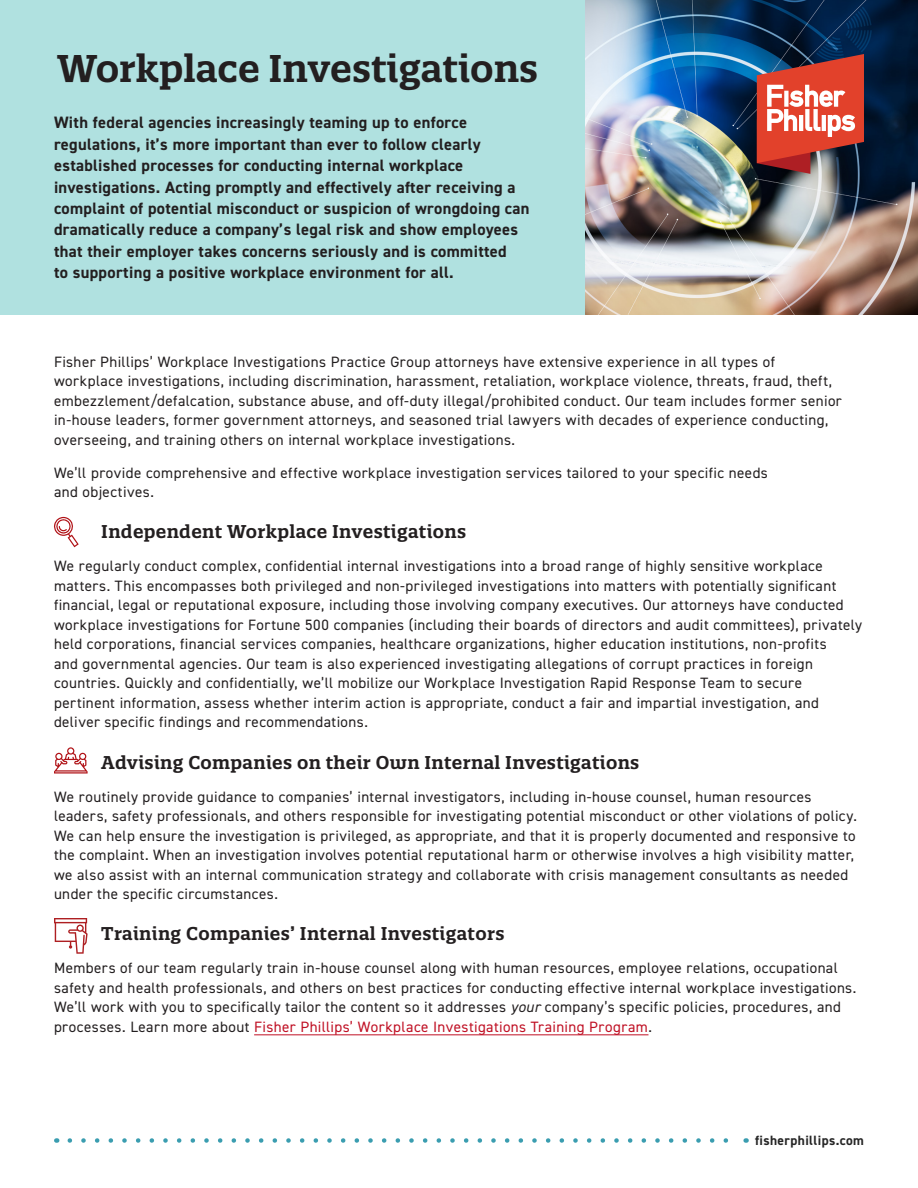
<style>
.page{position:relative;width:918px;height:1188px;background:#fff}
.page>*{position:absolute;margin:0;border:0;box-sizing:border-box;transform-origin:0 0}
.t1{font:600 37.5px "Quatro Slab";color:#231f20}
.Paragraph_Style_3{font:600 18px "Quatro Slab";letter-spacing:.02em;color:#231f20}
.t2{font:700 16.5px/21.3px "DIN2014";letter-spacing:.02em;color:#231f20}
.Body{font:15px/19.5px "DIN2014";letter-spacing:.03em;color:#231f20}
.fisherphillips_com{font:700 13.5px "DIN2014";letter-spacing:.03em;color:#262626}
.s1{font-style:italic}
.s2{color:#c01125}
</style>
<div class="page">
<div style="left:0;top:0;width:606px;height:314px;background:#b0e1e0"></div>
<img style="left:586px;top:0;width:332px;height:314px">
<hr style="left:254px;top:1034px;width:394px;height:1px;background:#c01125">
<svg style="left:757px;top:54px;width:107px;height:120px;background:#ba5b53"></svg>
<svg style="left:70px;top:1138px;width:658px;height:5px"></svg>
<svg style="left:54px;top:747px;width:34px;height:27px"></svg>
<svg style="left:54px;top:517px;width:25px;height:30px"></svg>
<svg style="left:54px;top:918px;width:34px;height:36px"></svg>
<p class="t1" style="left:57px;top:45px;width:482px">Workplace Investigations</p>
<p class="t2" style="left:54px;top:112px;width:477px">With federal agencies increasingly teaming up to enforce regulations, it’s more important than ever to follow clearly established processes for conducting internal workplace investigations. Acting promptly and effectively after receiving a complaint of potential misconduct or suspicion of wrongdoing can dramatically reduce a company’s legal risk and show employees that their employer takes concerns seriously and is committed<br>to supporting a positive workplace environment for all.</p>
<p class="Body" style="left:54px;top:351px;width:789px">Fisher Phillips’ Workplace Investigations Practice Group attorneys have extensive experience in all types of workplace investigations, including discrimination, harassment, retaliation, workplace violence, threats, fraud, theft, embezzlement/defalcation, substance abuse, and off-duty illegal/prohibited conduct. Our team includes former senior in-house leaders, former government attorneys, and seasoned trial lawyers with decades of experience conducting, overseeing, and training others on internal workplace investigations.</p>
<p class="Body" style="left:54px;top:462px;width:715px">We’ll provide comprehensive and effective workplace investigation services tailored to your specific needs and objectives.</p>
<p class="Paragraph_Style_3" style="left:101px;top:520px;width:366px">Independent Workplace Investigations</p>
<p class="Body" style="left:54px;top:556px;width:810px">We regularly conduct complex, confidential internal investigations into a broad range of highly sensitive workplace matters. This encompasses both privileged and non-privileged investigations into matters with potentially significant financial, legal or reputational exposure, including those involving company executives. Our attorneys have conducted workplace investigations for Fortune 500 companies (including their boards of directors and audit committees), privately held corporations, financial services companies, healthcare organizations, higher education institutions, non-profits<br>and governmental agencies. Our team is also experienced investigating allegations of corrupt practices in foreign countries. Quickly and confidentially, we’ll mobilize our Workplace Investigation Rapid Response Team to secure pertinent information, assess whether interim action is appropriate, conduct a fair and impartial investigation, and deliver specific findings and recommendations.</p>
<p class="Paragraph_Style_3" style="left:101px;top:751px;width:540px">Advising Companies on their Own Internal Investigations</p>
<p class="Body" style="left:54px;top:786px;width:804px">We routinely provide guidance to companies’ internal investigators, including in-house counsel, human resources leaders, safety professionals, and others responsible for investigating potential misconduct or other violations of policy.<br>We can help ensure the investigation is privileged, as appropriate, and that it is properly documented and responsive to the complaint. When an investigation involves potential reputational harm or otherwise involves a high visibility matter, we also assist with an internal communication strategy and collaborate with crisis management consultants as needed under the specific circumstances.</p>
<p class="Paragraph_Style_3" style="left:101px;top:922px;width:405px">Training Companies’ Internal Investigators</p>
<p class="Body" style="left:54px;top:958px;width:804px">Members of our team regularly train in-house counsel along with human resources, employee relations, occupational safety and health professionals, and others on best practices for conducting effective internal workplace investigations.<br>We’ll work with you to specifically tailor the content so it addresses <span class="s1">your</span> company’s specific policies, procedures, and processes. Learn more about <span class="s2">Fisher Phillips’ Workplace Investigations Training Program</span>.</p>
<p class="fisherphillips_com" style="left:755px;top:1131px;width:110px">fisherphillips.com</p>
</div>
